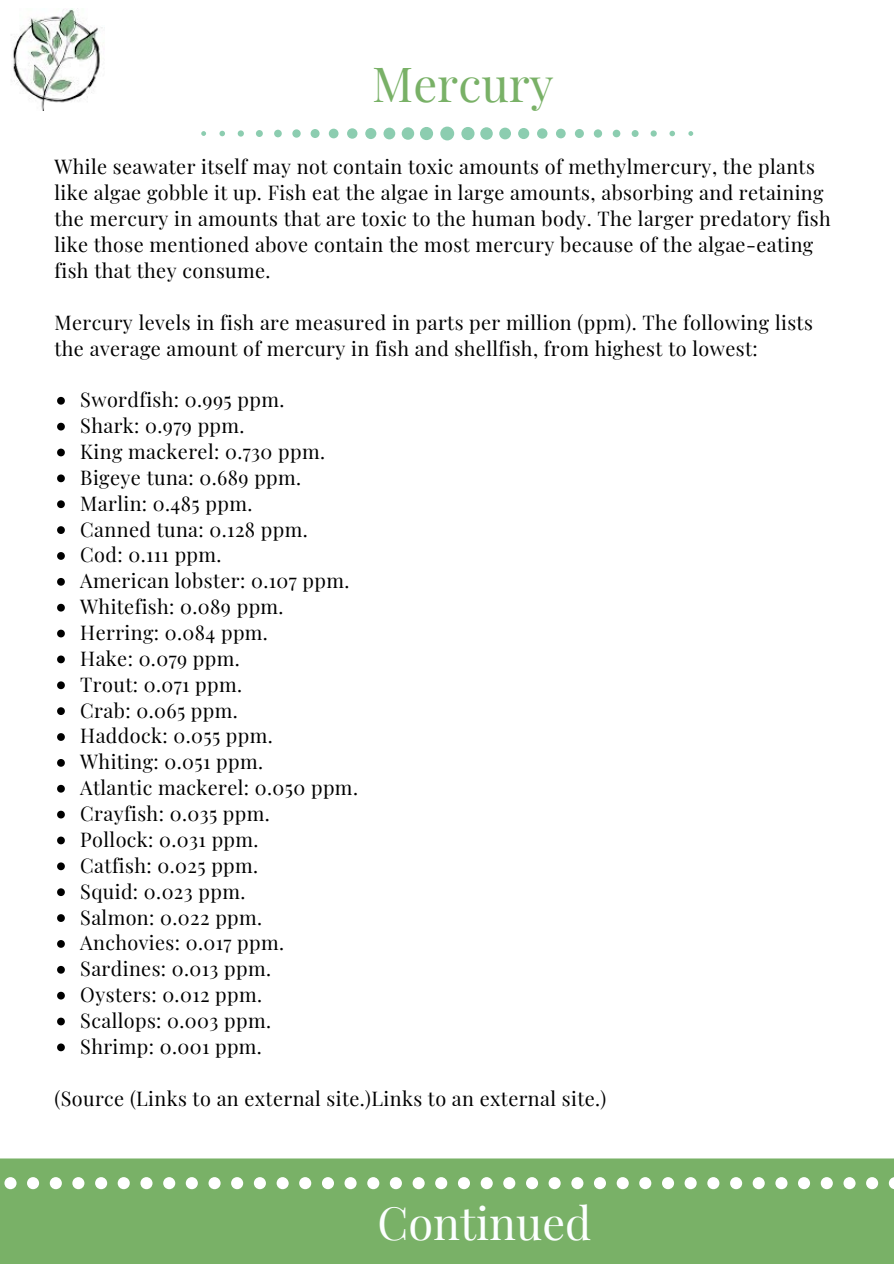
<style>
.page{position:relative;width:894px;height:1264px;background:#fff}
.page>*{position:absolute;margin:0;border:0;box-sizing:border-box;transform-origin:0 0}
.t1{font:47.25px "Playfair Display";color:#79b167}
.t2{font:45px "Playfair Display";color:#fcffff}
.t3{font:19.8px/25.8px "Playfair Display";letter-spacing:.02em;color:#000}
</style>
<div class="page">
<img style="left:11px;top:8px;width:92px;height:103px">
<svg style="left:201px;top:127px;width:492px;height:13px"></svg>
<svg style="left:57px;top:397px;width:8px;height:7px"></svg>
<svg style="left:57px;top:423px;width:8px;height:7px"></svg>
<svg style="left:57px;top:448px;width:8px;height:8px"></svg>
<svg style="left:57px;top:474px;width:8px;height:8px"></svg>
<svg style="left:57px;top:500px;width:8px;height:8px"></svg>
<svg style="left:57px;top:526px;width:8px;height:8px"></svg>
<svg style="left:57px;top:552px;width:8px;height:8px"></svg>
<svg style="left:57px;top:578px;width:8px;height:7px"></svg>
<svg style="left:57px;top:604px;width:8px;height:7px"></svg>
<svg style="left:57px;top:629px;width:8px;height:8px"></svg>
<svg style="left:57px;top:655px;width:8px;height:8px"></svg>
<svg style="left:57px;top:681px;width:8px;height:8px"></svg>
<svg style="left:57px;top:707px;width:8px;height:8px"></svg>
<svg style="left:57px;top:733px;width:8px;height:8px"></svg>
<svg style="left:57px;top:759px;width:8px;height:7px"></svg>
<svg style="left:57px;top:784px;width:8px;height:8px"></svg>
<svg style="left:57px;top:810px;width:8px;height:8px"></svg>
<svg style="left:57px;top:836px;width:8px;height:8px"></svg>
<svg style="left:57px;top:862px;width:8px;height:8px"></svg>
<svg style="left:57px;top:888px;width:8px;height:8px"></svg>
<svg style="left:57px;top:914px;width:8px;height:7px"></svg>
<svg style="left:57px;top:940px;width:8px;height:7px"></svg>
<svg style="left:57px;top:965px;width:8px;height:8px"></svg>
<svg style="left:57px;top:991px;width:8px;height:8px"></svg>
<svg style="left:57px;top:1017px;width:8px;height:8px"></svg>
<svg style="left:57px;top:1043px;width:8px;height:8px"></svg>
<div style="left:0;top:1158px;width:893px;height:105px;background:#79b167"></div>
<div style="left:299px;top:1177px;width:12px;height:12px;background:#fff;border-radius:50%"></div>
<div style="left:322px;top:1177px;width:12px;height:12px;background:#fff;border-radius:50%"></div>
<div style="left:276px;top:1177px;width:12px;height:12px;background:#fff;border-radius:50%"></div>
<div style="left:231px;top:1177px;width:12px;height:12px;background:#fff;border-radius:50%"></div>
<div style="left:254px;top:1177px;width:12px;height:12px;background:#fff;border-radius:50%"></div>
<div style="left:412px;top:1177px;width:12px;height:12px;background:#fff;border-radius:50%"></div>
<div style="left:435px;top:1177px;width:12px;height:12px;background:#fff;border-radius:50%"></div>
<div style="left:344px;top:1177px;width:12px;height:12px;background:#fff;border-radius:50%"></div>
<div style="left:367px;top:1177px;width:12px;height:12px;background:#fff;border-radius:50%"></div>
<div style="left:390px;top:1177px;width:12px;height:12px;background:#fff;border-radius:50%"></div>
<div style="left:50px;top:1177px;width:12px;height:12px;background:#fff;border-radius:50%"></div>
<div style="left:72px;top:1177px;width:12px;height:12px;background:#fff;border-radius:50%"></div>
<div style="left:4px;top:1177px;width:13px;height:12px;background:#fff;border-radius:50%"></div>
<div style="left:27px;top:1177px;width:12px;height:12px;background:#fff;border-radius:50%"></div>
<div style="left:95px;top:1177px;width:12px;height:12px;background:#fff;border-radius:50%"></div>
<div style="left:208px;top:1177px;width:12px;height:12px;background:#fff;border-radius:50%"></div>
<div style="left:163px;top:1177px;width:12px;height:12px;background:#fff;border-radius:50%"></div>
<div style="left:186px;top:1177px;width:12px;height:12px;background:#fff;border-radius:50%"></div>
<div style="left:118px;top:1177px;width:12px;height:12px;background:#fff;border-radius:50%"></div>
<div style="left:140px;top:1177px;width:12px;height:12px;background:#fff;border-radius:50%"></div>
<div style="left:820px;top:1177px;width:12px;height:12px;background:#fff;border-radius:50%"></div>
<svg style="left:729px;top:1177px;width:13px;height:12px"></svg>
<div style="left:752px;top:1177px;width:12px;height:12px;background:#fff;border-radius:50%"></div>
<div style="left:684px;top:1177px;width:12px;height:12px;background:#fff;border-radius:50%"></div>
<div style="left:707px;top:1177px;width:12px;height:12px;background:#fff;border-radius:50%"></div>
<div style="left:843px;top:1177px;width:12px;height:12px;background:#fff;border-radius:50%"></div>
<div style="left:865px;top:1177px;width:12px;height:12px;background:#fff;border-radius:50%"></div>
<div style="left:661px;top:1177px;width:13px;height:12px;background:#fff;border-radius:50%"></div>
<div style="left:775px;top:1177px;width:12px;height:12px;background:#fff;border-radius:50%"></div>
<div style="left:797px;top:1177px;width:12px;height:12px;background:#fff;border-radius:50%"></div>
<div style="left:503px;top:1177px;width:12px;height:12px;background:#fff;border-radius:50%"></div>
<div style="left:548px;top:1177px;width:12px;height:12px;background:#fff;border-radius:50%"></div>
<div style="left:526px;top:1177px;width:12px;height:12px;background:#fff;border-radius:50%"></div>
<div style="left:480px;top:1177px;width:12px;height:12px;background:#fff;border-radius:50%"></div>
<div style="left:458px;top:1177px;width:12px;height:12px;background:#fff;border-radius:50%"></div>
<div style="left:616px;top:1177px;width:12px;height:12px;background:#fff;border-radius:50%"></div>
<div style="left:639px;top:1177px;width:12px;height:12px;background:#fff;border-radius:50%"></div>
<div style="left:593px;top:1177px;width:13px;height:12px;background:#fff;border-radius:50%"></div>
<div style="left:571px;top:1177px;width:12px;height:12px;background:#fff;border-radius:50%"></div>
<svg style="left:888px;top:1177px;width:5px;height:12px"></svg>
<h1 class="t1" style="left:372px;top:51px;width:183px">Mercury</h1>
<p class="t3" style="left:54px;top:153px;width:777px">While seawater itself may not contain toxic amounts of methylmercury, the plants like algae gobble it up. Fish eat the algae in large amounts, absorbing and retaining the mercury in amounts that are toxic to the human body. The larger predatory fish like those mentioned above contain the most mercury because of the algae-eating fish that they consume.</p>
<p class="t3" style="left:54px;top:308px;width:759px">Mercury levels in fish are measured in parts per million (ppm). The following lists the average amount of mercury in fish and shellfish, from highest to lowest:</p>
<p class="t3" style="left:80px;top:386px;width:279px">Swordfish: 0.995 ppm.<br>Shark: 0.979 ppm.<br>King mackerel: 0.730 ppm.<br>Bigeye tuna: 0.689 ppm.<br>Marlin: 0.485 ppm.<br>Canned tuna: 0.128 ppm.<br>Cod: 0.111 ppm.<br>American lobster: 0.107 ppm.<br>Whitefish: 0.089 ppm.<br>Herring: 0.084 ppm.<br>Hake: 0.079 ppm.<br>Trout: 0.071 ppm.<br>Crab: 0.065 ppm.<br>Haddock: 0.055 ppm.<br>Whiting: 0.051 ppm.<br>Atlantic mackerel: 0.050 ppm.<br>Crayfish: 0.035 ppm.<br>Pollock: 0.031 ppm.<br>Catfish: 0.025 ppm.<br>Squid: 0.023 ppm.<br>Salmon: 0.022 ppm.<br>Anchovies: 0.017 ppm.<br>Sardines: 0.013 ppm.<br>Oysters: 0.012 ppm.<br>Scallops: 0.003 ppm.<br>Shrimp: 0.001 ppm.</p>
<p class="t3" style="left:54px;top:1084px;width:553px">(Source (Links to an external site.)Links to an external site.)</p>
<h2 class="t2" style="left:377px;top:1191px;width:215px">Continued</h2>
</div>
